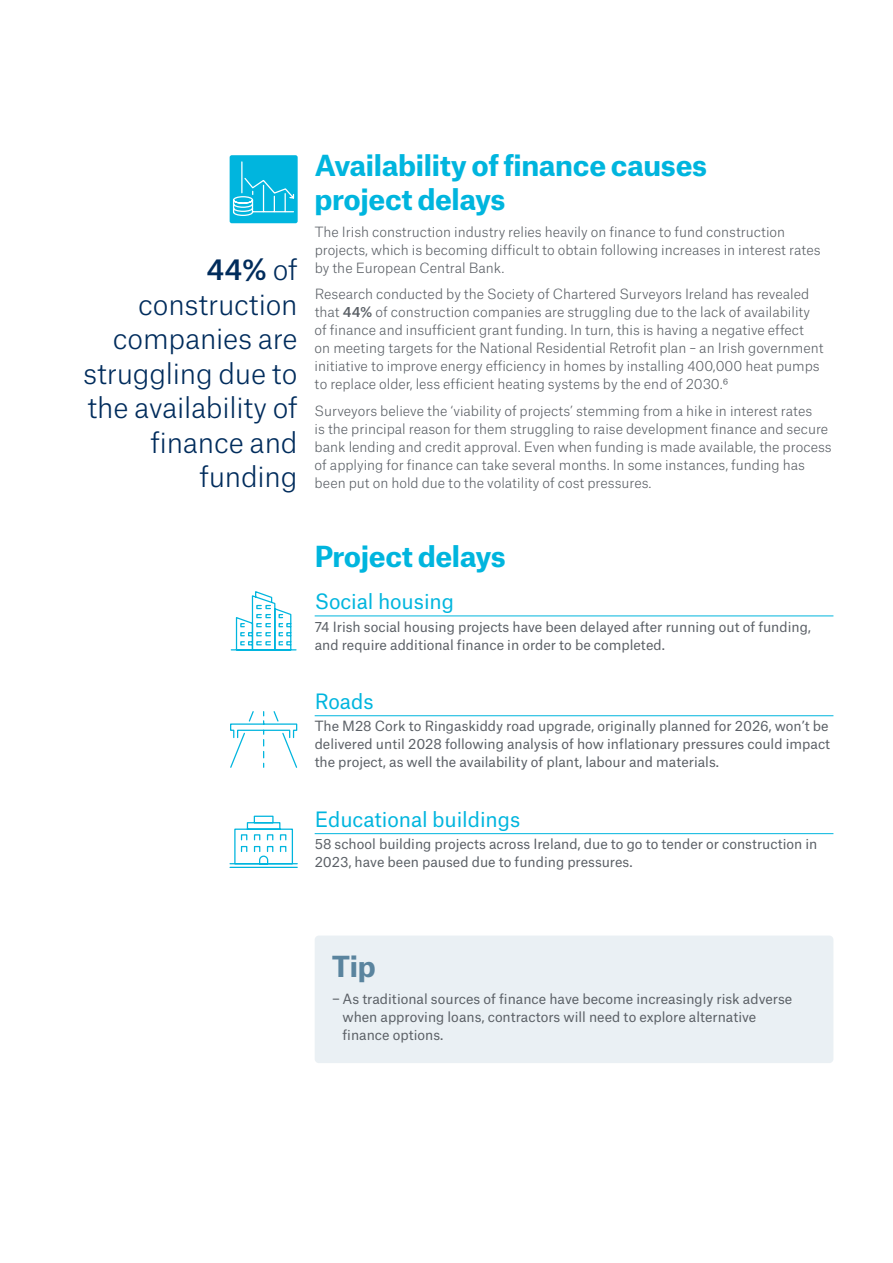
<style>
.page{position:relative;width:893px;height:1263px;background:#fff}
.page>*{position:absolute;margin:0;border:0;box-sizing:border-box;transform-origin:0 0}
.MR_18_5pt{font:300 27.75px/34.5px "Munich Re";letter-spacing:-.01em;color:#002c5c;text-align:right}
.HSB_Section_header{font:700 27.75px/34.5px "Munich Re";letter-spacing:-.015em;color:#00b5de}
.HSB_Section_header-2{font:700 27.75px "Munich Re";color:#5a849e}
.MR_13_5_pt{font:20.25px "Munich Re";letter-spacing:-.005em;color:#00b5de}
.HSB_9pt_Regular{font:300 13.5px/18px "Munich Re";color:#5b6066}
.HSB_9pt_Regular-2{font:13.5px/18px "Munich Re";color:#5b6066}
.HSB_9pt_Regular___Indent_1{font:13.5px/18px "Munich Re";color:#5b6066}
.s1{font-weight:500}
</style>
<div class="page">
<div style="left:315px;top:935px;width:518px;height:128px;background:#eaf0f4;border-radius:4px"></div>
<div style="left:230px;top:155px;width:68px;height:68px;background:#00b5de;border-radius:2px"></div>
<svg style="left:232px;top:161px;width:63px;height:55px"></svg>
<svg style="left:229px;top:815px;width:69px;height:53px"></svg>
<svg style="left:230px;top:711px;width:68px;height:57px"></svg>
<svg style="left:230px;top:591px;width:67px;height:60px"></svg>
<hr style="left:315px;top:615px;width:518px;height:1px;background:#00b5de">
<hr style="left:315px;top:715px;width:518px;height:1px;background:#00b5de">
<hr style="left:315px;top:833px;width:518px;height:1px;background:#00b5de">
<p class="MR_18_5pt" style="left:83px;top:250px;width:216px"><span class="s1">44%</span> of construction companies are struggling due to the availability of finance and funding</p>
<p class="HSB_Section_header" style="left:315px;top:145px;width:394px">Availability of finance causes project delays</p>
<p class="HSB_9pt_Regular" style="left:315px;top:221px;width:507px">The Irish construction industry relies heavily on finance to fund construction projects, which is becoming difficult to obtain following increases in interest rates by the European Central Bank.</p>
<p class="HSB_9pt_Regular" style="left:315px;top:284px;width:510px">Research conducted by the Society of Chartered Surveyors Ireland has revealed that <span class="s1">44%</span> of construction companies are struggling due to the lack of availability of finance and insufficient grant funding. In turn, this is having a negative effect<br>on meeting targets for the National Residential Retrofit plan – an Irish government initiative to improve energy efficiency in homes by installing 400,000 heat pumps to replace older, less efficient heating systems by the end of 2030.6</p>
<p class="HSB_9pt_Regular" style="left:315px;top:400px;width:519px">Surveyors believe the ‘viability of projects’ stemming from a hike in interest rates<br>is the principal reason for them struggling to raise development finance and secure bank lending and credit approval. Even when funding is made available, the process of applying for finance can take several months. In some instances, funding has been put on hold due to the volatility of cost pressures.</p>
<p class="HSB_Section_header" style="left:315px;top:536px;width:193px">Project delays</p>
<p class="MR_13_5_pt" style="left:315px;top:585px;width:141px">Social housing</p>
<p class="HSB_9pt_Regular-2" style="left:315px;top:616px;width:498px">74 Irish social housing projects have been delayed after running out of funding, and require additional finance in order to be completed.</p>
<p class="MR_13_5_pt" style="left:315px;top:685px;width:60px">Roads</p>
<p class="HSB_9pt_Regular-2" style="left:315px;top:716px;width:517px;text-align:justify">The M28 Cork to Ringaskiddy road upgrade, originally planned for 2026, won’t be delivered until 2028 following analysis of how inflationary pressures could impact the project, as well the availability of plant, labour and materials.</p>
<p class="MR_13_5_pt" style="left:315px;top:803px;width:207px">Educational buildings</p>
<p class="HSB_9pt_Regular-2" style="left:315px;top:834px;width:504px">58 school building projects across Ireland, due to go to tender or construction in<br>2023, have been paused due to funding pressures.</p>
<p class="HSB_Section_header-2" style="left:332px;top:944px;width:46px">Tip</p>
<p class="HSB_9pt_Regular___Indent_1" style="left:342px;top:988px;width:451px;text-indent:-11px">− As traditional sources of finance have become increasingly risk adverse when approving loans, contractors will need to explore alternative finance options.</p>
</div>
